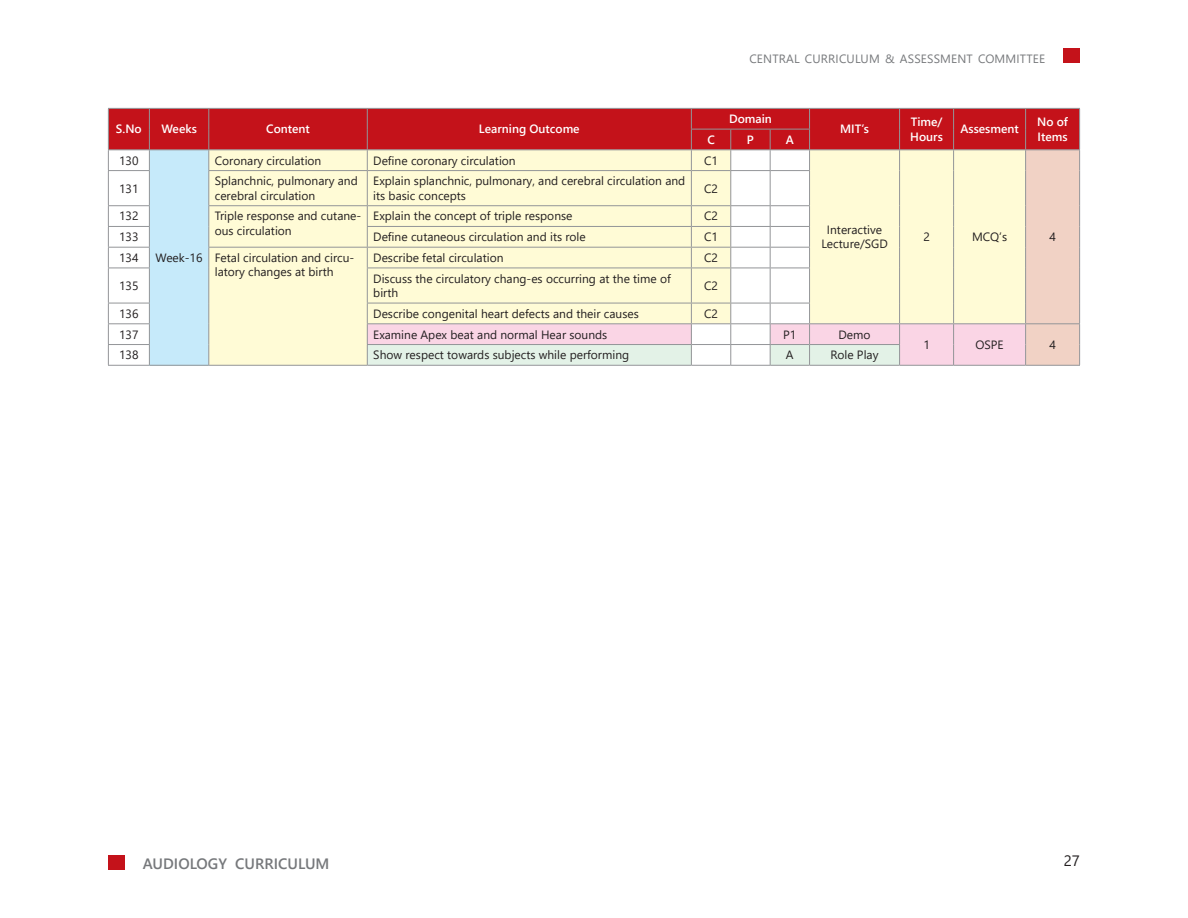
<style>
.page{position:relative;width:1188px;height:918px;background:#fff}
.page>*{position:absolute;margin:0;border:0;box-sizing:border-box;transform-origin:0 0}
.t1{font:600 15px "Segoe UI";color:#76787b}
.t2{font:15px "Segoe UI";color:#231f20}
.Table_Body_Left{font:12px/14.4px "Segoe UI";color:#231f20}
.Table_Body_Center{font:12px "Segoe UI";color:#231f20}
.Table_Heading_SemiBo{font:600 12px/14.4px "Segoe UI";color:#fff}
.t3{font:12px "Segoe UI";letter-spacing:.015em;color:#76787b}
</style>
<div class="page">
<div style="left:1064px;top:49px;width:16px;height:14px;background:#c4121a"></div>
<div style="left:108px;top:855px;width:16px;height:14px;background:#c4121a"></div>
<hr style="left:367px;top:365px;width:324px;height:1px;background:#939598">
<hr style="left:691px;top:365px;width:40px;height:1px;background:#939598">
<hr style="left:731px;top:365px;width:39px;height:1px;background:#939598">
<hr style="left:770px;top:365px;width:40px;height:1px;background:#939598">
<hr style="left:900px;top:365px;width:54px;height:1px;background:#939598">
<hr style="left:954px;top:365px;width:72px;height:1px;background:#939598">
<hr style="left:1026px;top:365px;width:54px;height:1px;background:#939598">
<hr style="left:108px;top:365px;width:41px;height:1px;background:#939598">
<hr style="left:149px;top:365px;width:60px;height:1px;background:#939598">
<hr style="left:209px;top:365px;width:158px;height:1px;background:#939598">
<svg style="left:108px;top:108px;width:972px;height:257px;background:#edcebd"></svg>
<hr style="left:810px;top:344px;width:90px;height:1px;background:#939598">
<hr style="left:810px;top:365px;width:90px;height:1px;background:#939598">
<p class="Table_Heading_SemiBo" style="left:116px;top:121px;width:27px">S.No</p>
<p class="Table_Heading_SemiBo" style="left:161px;top:121px;width:37px">Weeks</p>
<p class="Table_Heading_SemiBo" style="left:266px;top:121px;width:45px">Content</p>
<p class="Table_Heading_SemiBo" style="left:479px;top:121px;width:102px">Learning Outcome</p>
<p class="t3" style="left:749px;top:47px;width:297px">CENTRAL CURRICULUM &amp; ASSESSMENT COMMITTEE</p>
<p class="Table_Heading_SemiBo" style="left:729px;top:111px;width:44px">Domain</p>
<p class="Table_Heading_SemiBo" style="left:1037px;top:114px;width:32px">No of</p>
<p class="Table_Heading_SemiBo" style="left:840px;top:121px;width:30px">MIT’s</p>
<p class="Table_Heading_SemiBo" style="left:910px;top:114px;width:34px">Time/<br>Hours</p>
<p class="Table_Heading_SemiBo" style="left:960px;top:121px;width:60px">Assesment</p>
<p class="Table_Heading_SemiBo" style="left:707px;top:131px;width:9px">C</p>
<p class="Table_Heading_SemiBo" style="left:747px;top:131px;width:9px">P</p>
<p class="Table_Heading_SemiBo" style="left:786px;top:131px;width:10px">A</p>
<p class="Table_Heading_SemiBo" style="left:1038px;top:128px;width:31px">Items</p>
<p class="Table_Body_Center" style="left:119px;top:149px;width:21px">130</p>
<p class="Table_Body_Left" style="left:215px;top:152px;width:108px">Coronary circulation</p>
<p class="Table_Body_Left" style="left:373px;top:152px;width:144px">Define coronary circulation</p>
<p class="Table_Body_Center" style="left:704px;top:149px;width:15px">C1</p>
<p class="Table_Body_Center" style="left:119px;top:177px;width:21px">131</p>
<p class="Table_Body_Left" style="left:215px;top:173px;width:144px">Splanchnic, pulmonary and cerebral circulation</p>
<p class="Table_Body_Left" style="left:373px;top:173px;width:314px">Explain splanchnic, pulmonary, and cerebral circulation and its basic concepts</p>
<p class="Table_Body_Center" style="left:704px;top:177px;width:15px">C2</p>
<p class="Table_Body_Center" style="left:119px;top:205px;width:21px">132</p>
<p class="Table_Body_Left" style="left:215px;top:208px;width:148px">Triple response and cutane&shy;ous circulation</p>
<p class="Table_Body_Left" style="left:373px;top:208px;width:201px">Explain the concept of triple response</p>
<p class="Table_Body_Center" style="left:704px;top:205px;width:15px">C2</p>
<p class="Table_Body_Center" style="left:119px;top:226px;width:21px">133</p>
<p class="Table_Body_Left" style="left:373px;top:229px;width:214px">Define cutaneous circulation and its role</p>
<p class="Table_Body_Center" style="left:704px;top:226px;width:15px">C1</p>
<p class="Table_Body_Center" style="left:119px;top:246px;width:21px">134</p>
<p class="Table_Body_Left" style="left:215px;top:249px;width:141px">Fetal circulation and circu&shy;latory changes at birth</p>
<p class="Table_Body_Left" style="left:373px;top:249px;width:132px">Describe fetal circulation</p>
<p class="Table_Body_Center" style="left:704px;top:246px;width:15px">C2</p>
<p class="Table_Body_Center" style="left:119px;top:274px;width:21px">135</p>
<p class="Table_Body_Left" style="left:373px;top:270px;width:299px">Discuss the circulatory chang-es occurring at the time of birth</p>
<p class="Table_Body_Center" style="left:704px;top:274px;width:15px">C2</p>
<p class="Table_Body_Center" style="left:119px;top:302px;width:21px">136</p>
<p class="Table_Body_Left" style="left:373px;top:305px;width:267px">Describe congenital heart defects and their causes</p>
<p class="Table_Body_Center" style="left:704px;top:302px;width:15px">C2</p>
<p class="Table_Body_Center" style="left:119px;top:323px;width:21px">137</p>
<p class="Table_Body_Left" style="left:373px;top:326px;width:236px">Examine Apex beat and normal Hear sounds</p>
<p class="Table_Body_Center" style="left:783px;top:323px;width:15px">P1</p>
<p class="Table_Body_Center" style="left:839px;top:323px;width:34px">Demo</p>
<p class="Table_Body_Center" style="left:827px;top:218px;width:57px">Interactive</p>
<p class="Table_Body_Center" style="left:821px;top:233px;width:68px">Lecture/SGD</p>
<p class="Table_Body_Center" style="left:156px;top:246px;width:48px">Week-16</p>
<p class="Table_Body_Center" style="left:119px;top:344px;width:21px">138</p>
<p class="Table_Body_Left" style="left:373px;top:347px;width:257px">Show respect towards subjects while performing</p>
<p class="Table_Body_Center" style="left:786px;top:344px;width:9px">A</p>
<p class="Table_Body_Center" style="left:831px;top:344px;width:49px">Role Play</p>
<p class="Table_Body_Center" style="left:923px;top:226px;width:8px">2</p>
<p class="Table_Body_Center" style="left:972px;top:226px;width:37px">MCQ’s</p>
<p class="Table_Body_Center" style="left:1049px;top:226px;width:8px">4</p>
<p class="Table_Body_Center" style="left:923px;top:333px;width:8px">1</p>
<p class="Table_Body_Center" style="left:975px;top:333px;width:30px">OSPE</p>
<p class="Table_Body_Center" style="left:1049px;top:333px;width:8px">4</p>
<p class="t1" style="left:143px;top:850px;width:188px">AUDIOLOGY CURRICULUM</p>
<p class="t2" style="left:1064px;top:846px;width:18px">27</p>
</div>
